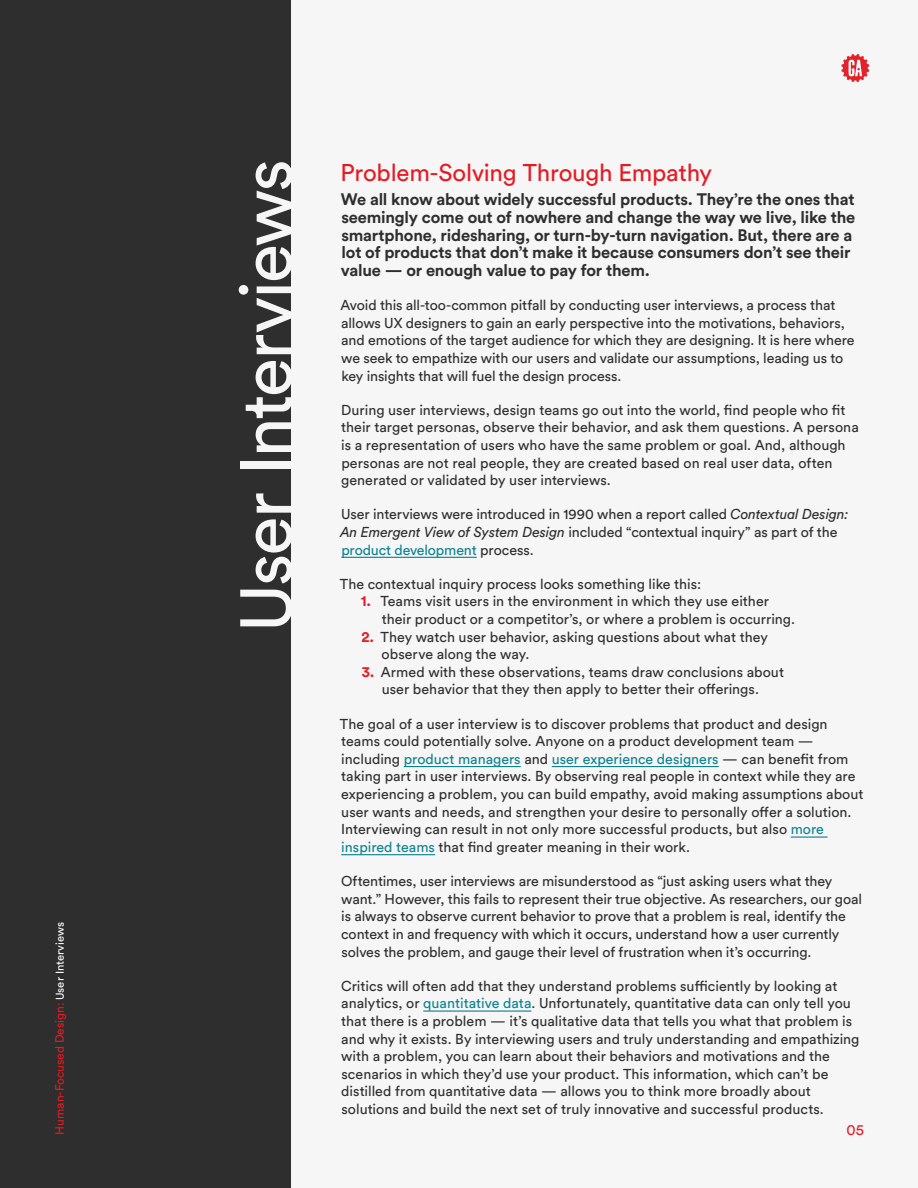
<style>
.page{position:relative;width:918px;height:1188px;background:#f6f6f6}
.page>*{position:absolute;margin:0;border:0;box-sizing:border-box;transform-origin:0 0}
.t1{font:72px "Circular Std";letter-spacing:-.03em;color:#f6f6f6}
.t2{font:24px "Circular Std";letter-spacing:-.01em;color:#e51b24}
.t3{font:700 16.5px/17.5px "Circular Std";letter-spacing:-.01em;color:#2e2e2e}
.t4{font:15px "Circular Std";color:#e51b24}
.t5{font:14.25px/17.7px "Circular Std";color:#2e2e2e}
.t6{font:12px "Circular Std";color:#e51b24}
.s1{font-size:11.25px;color:#fff}
.s2{font-style:italic}
.s3{color:#0d8390}
.s4{font-weight:700;font-size:15px;color:#e51b24}
</style>
<div class="page">
<svg style="left:841px;top:54px;width:28px;height:28px"></svg>
<div style="left:0;top:0;width:291px;height:1188px;background:#2e2e2e"></div>
<hr style="left:341px;top:557px;width:136px;height:1px;background:#0d8390">
<hr style="left:404px;top:766px;width:117px;height:1px;background:#0d8390">
<hr style="left:552px;top:766px;width:167px;height:1px;background:#0d8390">
<hr style="left:791px;top:836px;width:37px;height:2px;background:#0d8390">
<hr style="left:341px;top:854px;width:94px;height:1px;background:#0d8390">
<hr style="left:423px;top:1010px;width:108px;height:2px;background:#0d8390">
<p class="t6" style="left:52px;top:1135px;width:214px;rotate:-90deg">Human-Focused Design: <span class="s1">User Interviews</span></p>
<h1 class="t1" style="left:222px;top:632px;width:475px;rotate:-90deg">User Interviews</h1>
<h2 class="t2" style="left:340px;top:158px;width:373px">Problem-Solving Through Empathy</h2>
<p class="t3" style="left:341px;top:191px;width:516px">We all know about widely successful products. They’re the ones that seemingly come out of nowhere and change the way we live, like the smartphone, ridesharing, or turn-by-turn navigation. But, there are a lot of products that don’t make it because consumers don’t see their value — or enough value to pay for them.</p>
<p class="t5" style="left:340px;top:296px;width:516px">Avoid this all-too-common pitfall by conducting user interviews, a process that allows UX designers to gain an early perspective into the motivations, behaviors, and emotions of the target audience for which they are designing. It is here where we seek to empathize with our users and validate our assumptions, leading us to key insights that will fuel the design process.</p>
<p class="t5" style="left:341px;top:401px;width:519px">During user interviews, design teams go out into the world, find people who fit their target personas, observe their behavior, and ask them questions. A persona is a representation of users who have the same problem or goal. And, although personas are not real people, they are created based on real user data, often generated or validated by user interviews.</p>
<p class="t5" style="left:340px;top:505px;width:510px">User interviews were introduced in 1990 when a report called <span class="s2">Contextual Design:<br>An Emergent View of System Design</span> included “contextual inquiry” as part of the <span class="s3">product development</span> process.</p>
<p class="t5" style="left:340px;top:575px;width:363px">The contextual inquiry process looks something like this:</p>
<p class="t5" style="left:382px;top:592px;width:415px;text-indent:-21px"><span class="s4">1.</span> Teams visit users in the environment in which they use either their product or a competitor’s, or where a problem is occurring.</p>
<p class="t5" style="left:382px;top:628px;width:388px;text-indent:-20px"><span class="s4">2.</span> They watch user behavior, asking questions about what they observe along the way.</p>
<p class="t5" style="left:362px;top:663px;width:424px;text-align:center"><span class="s4">3.</span> Armed with these observations, teams draw conclusions about user behavior that they then apply to better their offerings.</p>
<p class="t5" style="left:340px;top:715px;width:525px">The goal of a user interview is to discover problems that product and design teams could potentially solve. Anyone on a product development team — including <span class="s3">product managers</span> and <span class="s3">user experience designers</span> — can benefit from taking part in user interviews. By observing real people in context while they are experiencing a problem, you can build empathy, avoid making assumptions about user wants and needs, and strengthen your desire to personally offer a solution.<br>Interviewing can result in not only more successful products, but also <span class="s3">more inspired teams</span> that find greater meaning in their work.</p>
<p class="t5" style="left:341px;top:872px;width:523px">Oftentimes, user interviews are misunderstood as “just asking users what they want.” However, this fails to represent their true objective. As researchers, our goal is always to observe current behavior to prove that a problem is real, identify the context in and frequency with which it occurs, understand how a user currently solves the problem, and gauge their level of frustration when it’s occurring.</p>
<p class="t5" style="left:341px;top:977px;width:520px">Critics will often add that they understand problems sufficiently by looking at analytics, or <span class="s3">quantitative data</span>. Unfortunately, quantitative data can only tell you that there is a problem — it’s qualitative data that tells you what that problem is and why it exists. By interviewing users and truly understanding and empathizing with a problem, you can learn about their behaviors and motivations and the scenarios in which they’d use your product. This information, which can’t be distilled from quantitative data — allows you to think more broadly about solutions and build the next set of truly innovative and successful products.</p>
<p class="t4" style="left:847px;top:1120px;width:19px">05</p>
</div>
